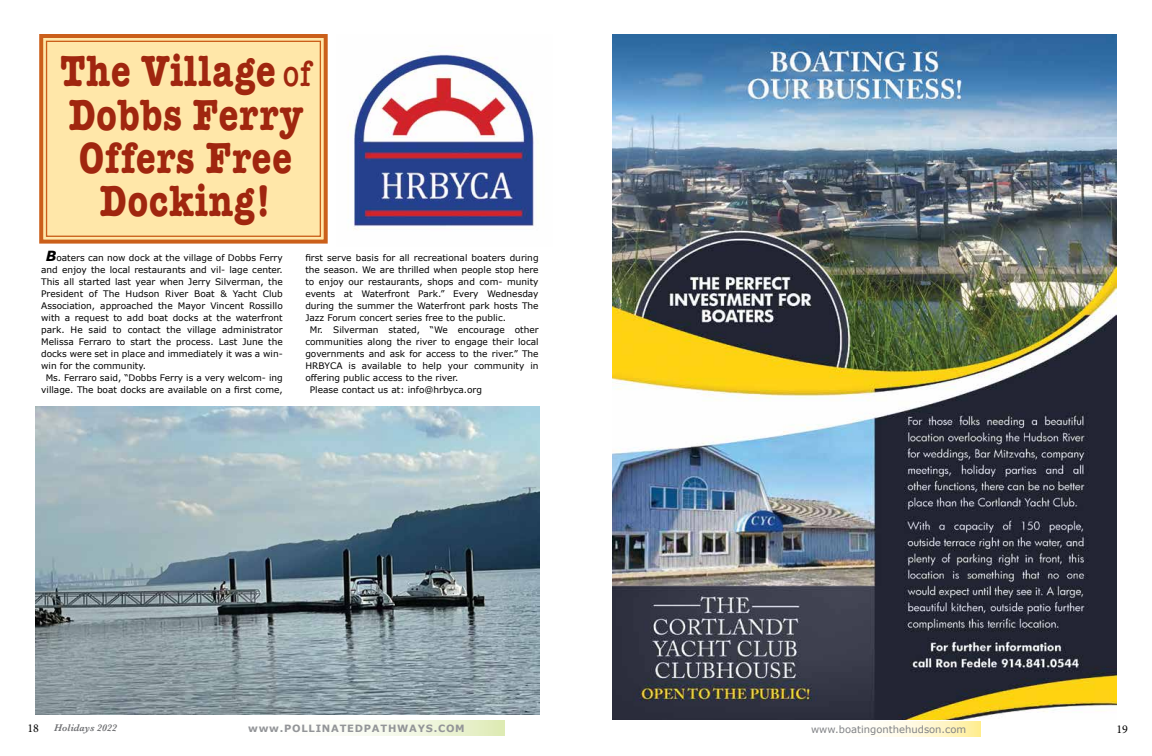
<style>
.page{position:relative;width:1152px;height:756px;background:#fff}
.page>*{position:absolute;margin:0;border:0;box-sizing:border-box;transform-origin:0 0}
.t1{font:700 45px/43.2px "American Typewriter";letter-spacing:.03em;color:#a0260f;text-align:center;scale:.8 1}
.t2{font:12px "Minion Pro";color:#000}
.t3{font:700 10px "Verdana";letter-spacing:.075em;color:#939598}
.t4{font:10px "Verdana";color:#808285}
.t5{font:italic 600 10px "Baskerville";color:#6d6e71}
.t6{font:9px "Verdana";color:#000}
.s1{font-weight:600;font-size:37.5px}
.s2{font-weight:700;font-style:italic;font-size:14px}
</style>
<div class="page">
<svg style="left:348px;top:720px;width:156px;height:15px"></svg>
<svg style="left:875px;top:722px;width:106px;height:15px;background:#fff6ce"></svg>
<svg style="left:39px;top:34px;width:289px;height:210px;background:#fbdd9f"></svg>
<div style="left:46px;top:41px;width:275px;height:196px;border:1px solid #cb5f1a"></div>
<img style="left:35px;top:407px;width:504px;height:307px">
<img style="left:349px;top:46px;width:189px;height:183px">
<img style="left:612px;top:34px;width:504px;height:686px">
<h1 class="t1" style="left:60px;top:47px;width:315px">The Village <span class="s1">of<br></span>Dobbs Ferry<br>Offers Free<br>Docking!</h1>
<p class="t6" style="left:305px;top:252px;width:235px">first serve basis for all recreational boaters during</p>
<p class="t6" style="left:305px;top:264px;width:235px">the season. We are thrilled when people stop here</p>
<p class="t6" style="left:305px;top:276px;width:235px">to enjoy our restaurants, shops and com- munity</p>
<p class="t6" style="left:305px;top:288px;width:235px">events at Waterfront Park.” Every Wednesday</p>
<p class="t6" style="left:305px;top:300px;width:235px">during the summer the Waterfront park hosts The</p>
<p class="t6" style="left:305px;top:312px;width:202px">Jazz Forum concert series free to the public.</p>
<p class="t6" style="left:310px;top:324px;width:230px">Mr. Silverman stated, “We encourage other</p>
<p class="t6" style="left:305px;top:336px;width:235px">communities along the river to engage their local</p>
<p class="t6" style="left:305px;top:348px;width:235px">governments and ask for access to the river.” The</p>
<p class="t6" style="left:305px;top:360px;width:235px">HRBYCA is available to help your community in</p>
<p class="t6" style="left:305px;top:372px;width:155px">offering public access to the river.</p>
<p class="t6" style="left:310px;top:384px;width:174px">Please contact us at: info@hrbyca.org</p>
<p class="t6" style="left:46px;top:252px;width:239px"><span class="s2">B</span>oaters can now dock at the village of Dobbs Ferry</p>
<p class="t6" style="left:41px;top:264px;width:243px">and enjoy the local restaurants and vil- lage center.</p>
<p class="t6" style="left:41px;top:276px;width:243px">This all started last year when Jerry Silverman, the</p>
<p class="t6" style="left:41px;top:288px;width:243px">President of The Hudson River Boat &amp; Yacht Club</p>
<p class="t6" style="left:41px;top:300px;width:243px">Association, approached the Mayor Vincent Rossillo</p>
<p class="t6" style="left:41px;top:312px;width:243px">with a request to add boat docks at the waterfront</p>
<p class="t6" style="left:41px;top:324px;width:243px">park. He said to contact the village administrator</p>
<p class="t6" style="left:41px;top:336px;width:243px">Melissa Ferraro to start the process. Last June the</p>
<p class="t6" style="left:41px;top:348px;width:243px">docks were set in place and immediately it was a win-</p>
<p class="t6" style="left:41px;top:360px;width:106px">win for the community.</p>
<p class="t6" style="left:46px;top:372px;width:239px">Ms. Ferraro said, “Dobbs Ferry is a very welcom- ing</p>
<p class="t6" style="left:41px;top:384px;width:243px">village. The boat docks are available on a first come,</p>
<h2 class="t2" style="left:27px;top:720px;width:13px">18</h2>
<p class="t5" style="left:54px;top:721px;width:64px">Holidays 2022</p>
<p class="t3" style="left:248px;top:721px;width:218px">www.POLLINATEDPATHWAYS.COM</p>
<p class="t4" style="left:811px;top:723px;width:157px">www.boatingonthehudson.com</p>
<h2 class="t2" style="left:1117px;top:722px;width:13px">19</h2>
</div>
